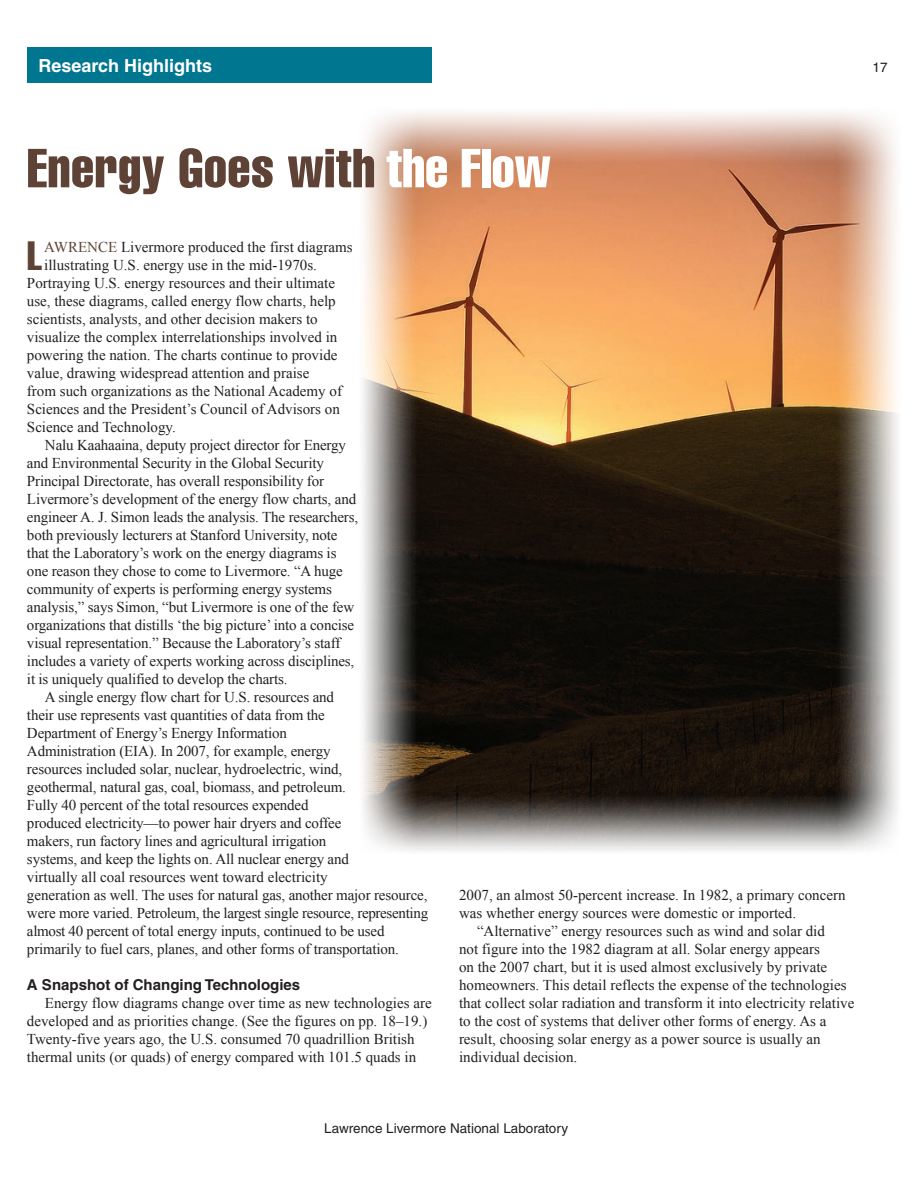
<style>
.page{position:relative;width:918px;height:1188px;background:#fff}
.page>*{position:absolute;margin:0;border:0;box-sizing:border-box;transform-origin:0 0}
.t1{font:extra-condensed 54px "Helvetica";letter-spacing:.01em;color:#5f4236}
.t2{font:extra-condensed 40.35px "Helvetica";color:#5f4236}
.t3{font:700 18px "Helvetica";color:#fff}
.t4{font:15px/18px "Times New Roman";letter-spacing:-.01em;color:#231f20}
.t5{font:700 15px "Helvetica";color:#231f20}
.t6{font:15px "Times New Roman";color:#5f4236}
.t7{font:13.5px "Helvetica";color:#231f20}
.s1{color:#fff}
</style>
<div class="page">
<img style="left:363px;top:112px;width:535px;height:739px">
<div style="left:27px;top:47px;width:404px;height:36px;background:#007690"></div>
<p class="t3" style="left:39px;top:55px;width:175px">Research Highlights</p>
<p class="t7" style="left:873px;top:59px;width:17px">17</p>
<h1 class="t1" style="left:27px;top:134px;width:525px">Energy Goes with <span class="s1">the Flow</span></h1>
<h2 class="t2" style="left:27px;top:230px;width:16px">L</h2>
<p class="t6" style="left:44px;top:237px;width:12px">awrence</p>
<p class="t4" style="left:121px;top:238px;width:233px">Livermore produced the first diagrams</p>
<p class="t4" style="left:44px;top:256px;width:274px">illustrating U.S. energy use in the mid-1970s.</p>
<p class="t4" style="left:27px;top:274px;width:310px">Portraying U.S. energy resources and their ultimate</p>
<p class="t4" style="left:27px;top:292px;width:310px">use, these diagrams, called energy flow charts, help</p>
<p class="t4" style="left:27px;top:310px;width:292px">scientists, analysts, and other decision makers to</p>
<p class="t4" style="left:27px;top:328px;width:312px">visualize the complex interrelationships involved in</p>
<p class="t4" style="left:27px;top:346px;width:312px">powering the nation. The charts continue to provide</p>
<p class="t4" style="left:27px;top:364px;width:284px">value, drawing widespread attention and praise</p>
<p class="t4" style="left:27px;top:382px;width:317px">from such organizations as the National Academy of</p>
<p class="t4" style="left:27px;top:400px;width:314px">Sciences and the President’s Council of Advisors on</p>
<p class="t4" style="left:27px;top:418px;width:150px">Science and Technology.</p>
<p class="t4" style="left:45px;top:436px;width:303px">Nalu Kaahaaina, deputy project director for Energy</p>
<p class="t4" style="left:27px;top:454px;width:298px">and Environmental Security in the Global Security</p>
<p class="t4" style="left:27px;top:472px;width:299px">Principal Directorate, has overall responsibility for</p>
<p class="t4" style="left:27px;top:490px;width:331px">Livermore’s development of the energy flow charts, and</p>
<p class="t4" style="left:27px;top:508px;width:333px">engineer A. J. Simon leads the analysis. The researchers,</p>
<p class="t4" style="left:27px;top:526px;width:312px">both previously lecturers at Stanford University, note</p>
<p class="t4" style="left:27px;top:544px;width:311px">that the Laboratory’s work on the energy diagrams is</p>
<p class="t4" style="left:27px;top:562px;width:317px">one reason they chose to come to Livermore. “A huge</p>
<p class="t4" style="left:27px;top:580px;width:306px">community of experts is performing energy systems</p>
<p class="t4" style="left:27px;top:598px;width:329px">analysis,” says Simon, “but Livermore is one of the few</p>
<p class="t4" style="left:27px;top:616px;width:329px">organizations that distills ‘the big picture’ into a concise</p>
<p class="t4" style="left:27px;top:634px;width:315px">visual representation.” Because the Laboratory’s staff</p>
<p class="t4" style="left:27px;top:652px;width:329px">includes a variety of experts working across disciplines,</p>
<p class="t4" style="left:27px;top:670px;width:262px">it is uniquely qualified to develop the charts.</p>
<p class="t4" style="left:45px;top:688px;width:291px">A single energy flow chart for U.S. resources and</p>
<p class="t4" style="left:27px;top:706px;width:299px">their use represents vast quantities of data from the</p>
<p class="t4" style="left:27px;top:724px;width:262px">Department of Energy’s Energy Information</p>
<p class="t4" style="left:27px;top:742px;width:305px">Administration (EIA). In 2007, for example, energy</p>
<p class="t4" style="left:27px;top:760px;width:317px">resources included solar, nuclear, hydroelectric, wind,</p>
<p class="t4" style="left:27px;top:778px;width:321px">geothermal, natural gas, coal, biomass, and petroleum.</p>
<p class="t4" style="left:27px;top:796px;width:283px">Fully 40 percent of the total resources expended</p>
<p class="t4" style="left:27px;top:814px;width:316px">produced electricity—to power hair dryers and coffee</p>
<p class="t4" style="left:27px;top:832px;width:301px">makers, run factory lines and agricultural irrigation</p>
<p class="t4" style="left:27px;top:850px;width:324px">systems, and keep the lights on. All nuclear energy and</p>
<p class="t4" style="left:27px;top:868px;width:302px">virtually all coal resources went toward electricity</p>
<p class="t4" style="left:27px;top:886px;width:402px">generation as well. The uses for natural gas, another major resource,</p>
<p class="t4" style="left:27px;top:904px;width:403px">were more varied. Petroleum, the largest single resource, representing</p>
<p class="t4" style="left:27px;top:922px;width:359px">almost 40 percent of total energy inputs, continued to be used</p>
<p class="t4" style="left:27px;top:940px;width:373px">primarily to fuel cars, planes, and other forms of transportation.</p>
<p class="t5" style="left:27px;top:976px;width:275px">A Snapshot of Changing Technologies</p>
<p class="t4" style="left:27px;top:994px;width:406px;text-indent:18px">Energy flow diagrams change over time as new technologies are developed and as priorities change. (See the figures on pp. 18–19.)<br>Twenty-five years ago, the U.S. consumed 70 quadrillion British thermal units (or quads) of energy compared with 101.5 quads in</p>
<p class="t4" style="left:459px;top:886px;width:388px">2007, an almost 50-percent increase. In 1982, a primary concern was whether energy sources were domestic or imported.</p>
<p class="t4" style="left:459px;top:922px;width:397px;text-indent:18px">“Alternative” energy resources such as wind and solar did<br>not figure into the 1982 diagram at all. Solar energy appears<br>on the 2007 chart, but it is used almost exclusively by private homeowners. This detail reflects the expense of the technologies that collect solar radiation and transform it into electricity relative to the cost of systems that deliver other forms of energy. As a result, choosing solar energy as a power source is usually an individual decision.</p>
<p class="t7" style="left:324px;top:1121px;width:245px">Lawrence Livermore National Laboratory</p>
</div>
